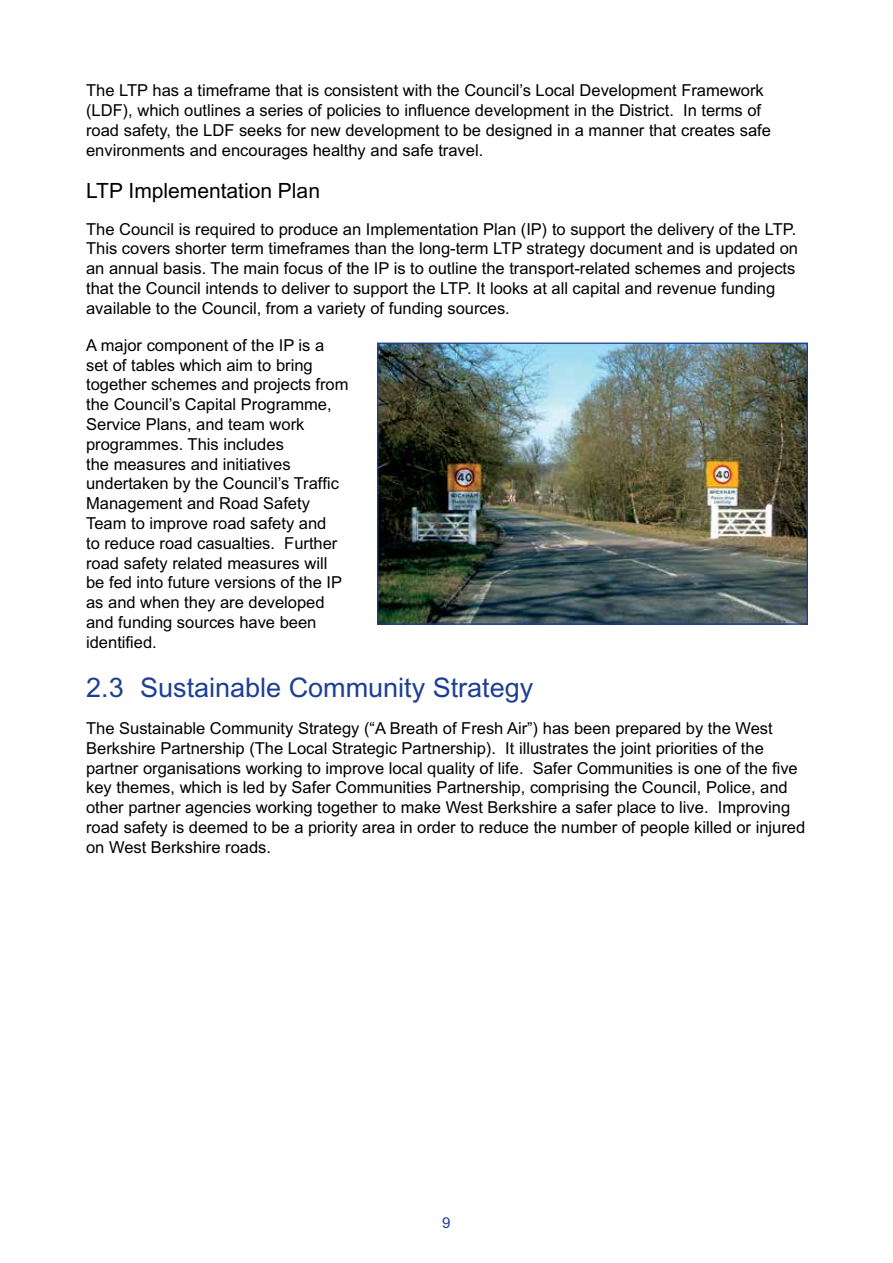
<style>
.page{position:relative;width:893px;height:1263px;background:#fff}
.page>*{position:absolute;margin:0;border:0;box-sizing:border-box;transform-origin:0 0}
.t1{font:27px "Arial MT Std";color:#1c3e94}
.t2{font:21px "Arial MT Std";color:#000}
.t3{font:16.5px/19.8px "Arial MT Std";color:#000}
.t4{font:15px "Arial MT Std";color:#1c3e94}
</style>
<div class="page">
<img style="left:379px;top:345px;width:427px;height:278px">
<div style="left:377px;top:343px;width:431px;height:282px;border:1px solid #1c3e94"></div>
<p class="t3" style="left:86px;top:80px;width:686px">The LTP has a timeframe that is consistent with the Council’s Local Development Framework (LDF), which outlines a series of policies to influence development in the District. In terms of road safety, the LDF seeks for new development to be designed in a manner that creates safe environments and encourages healthy and safe travel.</p>
<p class="t2" style="left:86px;top:178px;width:235px">LTP Implementation Plan</p>
<p class="t3" style="left:86px;top:219px;width:713px">The Council is required to produce an Implementation Plan (IP) to support the delivery of the LTP.<br>This covers shorter term timeframes than the long-term LTP strategy document and is updated on an annual basis. The main focus of the IP is to outline the transport-related schemes and projects that the Council intends to deliver to support the LTP. It looks at all capital and revenue funding available to the Council, from a variety of funding sources.</p>
<p class="t3" style="left:86px;top:335px;width:264px">A major component of the IP is a set of tables which aim to bring together schemes and projects from the Council’s Capital Programme,<br>Service Plans, and team work programmes. This includes<br>the measures and initiatives undertaken by the Council’s Traffic<br>Management and Road Safety<br>Team to improve road safety and<br>to reduce road casualties. Further road safety related measures will be fed into future versions of the IP as and when they are developed and funding sources have been identified.</p>
<h1 class="t1" style="left:86px;top:672px;width:449px">2.3 Sustainable Community Strategy</h1>
<p class="t3" style="left:86px;top:718px;width:721px">The Sustainable Community Strategy (“A Breath of Fresh Air”) has been prepared by the West Berkshire Partnership (The Local Strategic Partnership). It illustrates the joint priorities of the partner organisations working to improve local quality of life. Safer Communities is one of the five key themes, which is led by Safer Communities Partnership, comprising the Council, Police, and other partner agencies working together to make West Berkshire a safer place to live. Improving road safety is deemed to be a priority area in order to reduce the number of people killed or injured on West Berkshire roads.</p>
<p class="t4" style="left:442px;top:1214px;width:10px">9</p>
</div>
